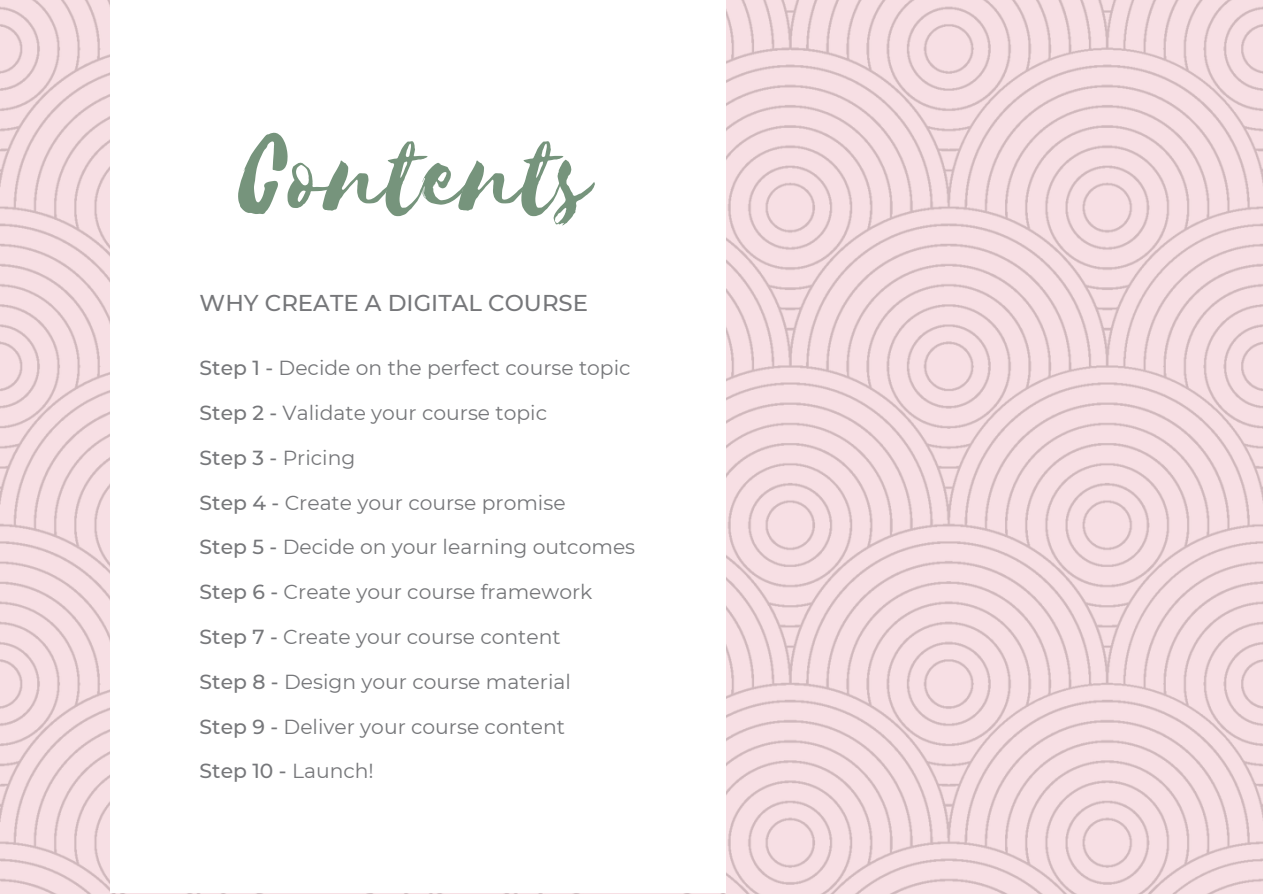
<style>
.page{position:relative;width:1263px;height:894px;background:#fff}
.page>*{position:absolute;margin:0;border:0;box-sizing:border-box;transform-origin:0 0}
.t1{font:118.5px "Selima";letter-spacing:.015em;color:#76947c}
.t2{font:500 22.8px "Montserrat";color:#76777a}
.t3{font:20.25px "Montserrat";color:#76777a}
.t4{font:500 20.25px "Montserrat";color:#76777a}
.s1{font-weight:500}
.s2{font-weight:400}
</style>
<div class="page">
<img style="left:0;top:0;width:1263px;height:893px">
<div style="left:110px;top:0;width:615px;height:892px;background:#fff"></div>
<p class="t1" style="left:243px;top:111px;width:351px">Contents</p>
<h1 class="t2" style="left:200px;top:288px;width:390px">WHY CREATE A DIGITAL COURSE</h1>
<h2 class="t3" style="left:200px;top:355px;width:432px"><span class="s1">Step 1 -</span> Decide on the perfect course topic</h2>
<p class="t3" style="left:200px;top:400px;width:349px"><span class="s1">Step 2 -</span> Validate your course topic</p>
<p class="t3" style="left:200px;top:445px;width:157px"><span class="s1">Step 3 -</span> Pricing</p>
<p class="t3" style="left:200px;top:490px;width:367px"><span class="s1">Step 4 -</span> Create your course promise</p>
<p class="t3" style="left:200px;top:534px;width:437px"><span class="s1">Step 5 -</span> Decide on your learning outcomes</p>
<p class="t3" style="left:200px;top:579px;width:394px"><span class="s1">Step 6 -</span> Create your course framework</p>
<p class="t3" style="left:200px;top:624px;width:363px"><span class="s1">Step 7 -</span> Create your course content</p>
<p class="t3" style="left:200px;top:669px;width:373px"><span class="s1">Step 8 -</span> Design your course material</p>
<p class="t3" style="left:200px;top:713px;width:367px"><span class="s1">Step 9 -</span> Deliver your course content</p>
<p class="t4" style="left:200px;top:758px;width:176px">Step 10 - <span class="s2">Launch!</span></p>
</div>
